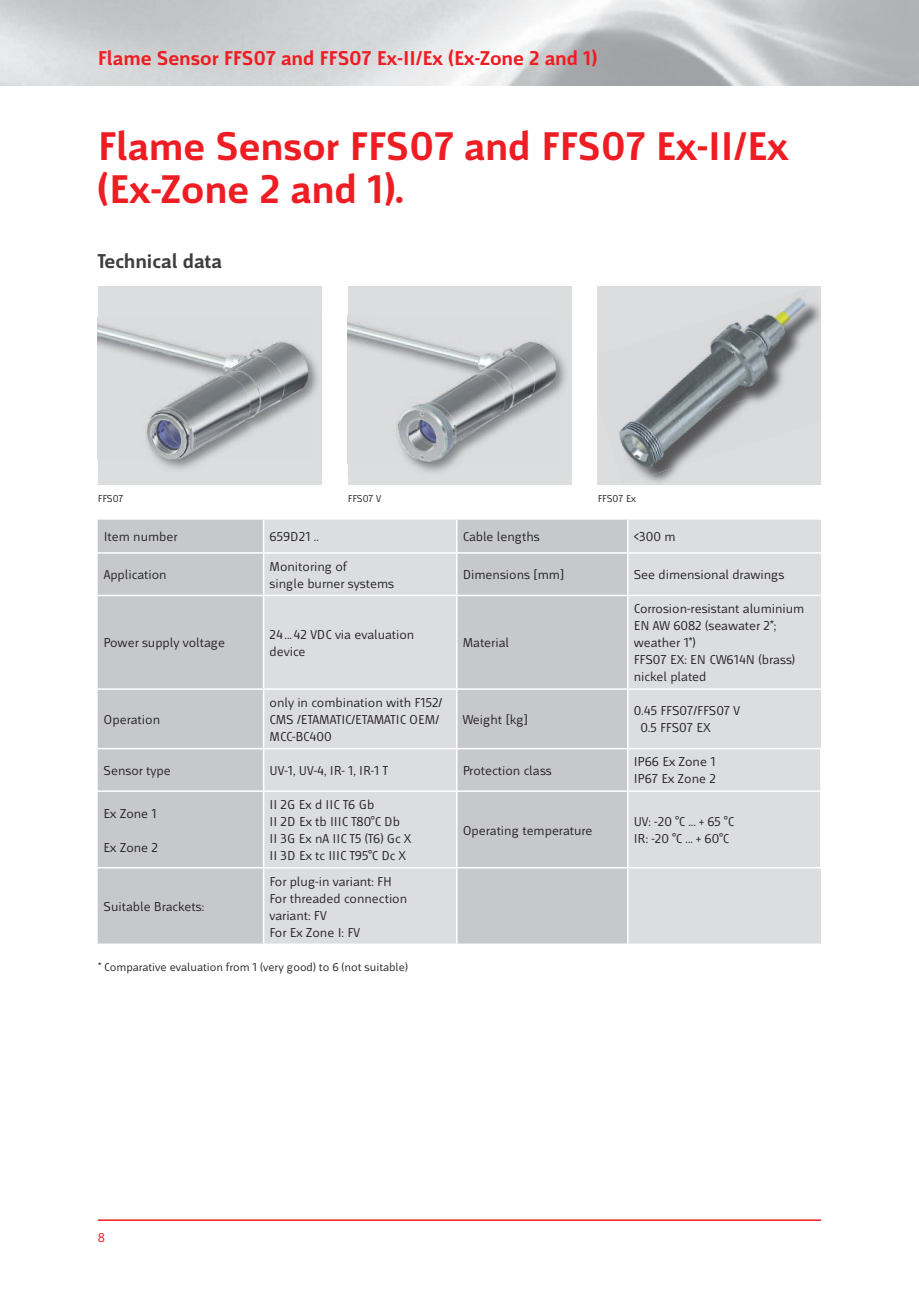
<style>
.page{position:relative;width:919px;height:1289px;background:#fff}
.page>*{position:absolute;margin:0;border:0;box-sizing:border-box;transform-origin:0 0}
.t1{font:700 42px/42.5px "Mr Jones";color:#ee1d23}
.t2{font:700 21px "Mr Jones";color:#ee1d23}
.t3{font:700 21px "Mr Jones";color:#3e3e3f}
.t4{font:13.5px/17px "Mr Jones";color:#231f20}
.t5{font:13.5px "Mr Jones";color:#ee1d23}
.t6{font:12px "Mr Jones";color:#231f20}
.t7{font:10.5px "Mr Jones";color:#231f20}
</style>
<div class="page">
<hr style="left:98px;top:1219px;width:723px;height:1px;background:#ee1d23">
<div style="left:98px;top:519px;width:165px;height:424px;background:#c7c8ca"></div>
<div style="left:264px;top:519px;width:556px;height:424px;background:#dcdddf"></div>
<svg style="left:457px;top:519px;width:170px;height:424px;background:#cacbcd"></svg>
<hr style="left:98px;top:552px;width:165px;height:1px;background:#fff">
<hr style="left:263px;top:552px;width:193px;height:1px;background:#fff">
<hr style="left:456px;top:552px;width:171px;height:1px;background:#fff">
<hr style="left:627px;top:552px;width:193px;height:1px;background:#fff">
<hr style="left:98px;top:594px;width:165px;height:2px;background:#fff">
<hr style="left:263px;top:594px;width:193px;height:2px;background:#fff">
<hr style="left:456px;top:594px;width:171px;height:2px;background:#fff">
<hr style="left:627px;top:594px;width:193px;height:2px;background:#fff">
<hr style="left:98px;top:688px;width:165px;height:1px;background:#fff">
<hr style="left:263px;top:688px;width:193px;height:1px;background:#fff">
<hr style="left:456px;top:688px;width:171px;height:1px;background:#fff">
<hr style="left:627px;top:688px;width:193px;height:1px;background:#fff">
<hr style="left:98px;top:747px;width:165px;height:2px;background:#fff">
<hr style="left:263px;top:747px;width:193px;height:2px;background:#fff">
<hr style="left:456px;top:747px;width:171px;height:2px;background:#fff">
<hr style="left:98px;top:790px;width:165px;height:2px;background:#fff">
<hr style="left:263px;top:790px;width:193px;height:2px;background:#fff">
<hr style="left:456px;top:790px;width:171px;height:2px;background:#fff">
<hr style="left:98px;top:867px;width:165px;height:1px;background:#fff">
<hr style="left:263px;top:867px;width:193px;height:1px;background:#fff">
<hr style="left:456px;top:867px;width:171px;height:1px;background:#fff">
<hr style="left:627px;top:519px;width:1px;height:33px;background:#fff">
<hr style="left:627px;top:553px;width:1px;height:41px;background:#fff">
<hr style="left:627px;top:596px;width:1px;height:92px;background:#fff">
<hr style="left:627px;top:689px;width:1px;height:58px;background:#fff">
<hr style="left:627px;top:868px;width:1px;height:75px;background:#fff">
<hr style="left:456px;top:519px;width:1px;height:33px;background:#fff">
<hr style="left:456px;top:553px;width:1px;height:41px;background:#fff">
<hr style="left:456px;top:596px;width:1px;height:92px;background:#fff">
<hr style="left:456px;top:689px;width:1px;height:58px;background:#fff">
<hr style="left:456px;top:749px;width:1px;height:41px;background:#fff">
<hr style="left:456px;top:792px;width:1px;height:75px;background:#fff">
<hr style="left:456px;top:868px;width:1px;height:75px;background:#fff">
<hr style="left:627px;top:747px;width:194px;height:2px;background:#fff">
<hr style="left:627px;top:749px;width:1px;height:41px;background:#fff">
<hr style="left:627px;top:790px;width:194px;height:2px;background:#fff">
<hr style="left:627px;top:792px;width:1px;height:75px;background:#fff">
<hr style="left:627px;top:867px;width:194px;height:1px;background:#fff">
<div style="left:597px;top:286px;width:224px;height:198px;background:#dcdddf"></div>
<img style="left:619px;top:429px;width:3px;height:15px">
<img style="left:796px;top:297px;width:7px;height:3px">
<img style="left:661px;top:333px;width:60px;height:65px">
<img style="left:721px;top:300px;width:100px;height:102px">
<img style="left:622px;top:398px;width:139px;height:84px">
<div style="left:98px;top:286px;width:223px;height:198px;background:#dcdddf"></div>
<img style="left:158px;top:357px;width:160px;height:112px">
<img style="left:98px;top:323px;width:213px;height:137px">
<div style="left:348px;top:286px;width:223px;height:198px;background:#dcdddf"></div>
<img style="left:411px;top:354px;width:155px;height:118px">
<img style="left:348px;top:321px;width:210px;height:142px">
<h2 class="t2" style="left:98px;top:47px;width:500px">Flame Sensor FFS07 and FFS07 Ex-II/Ex (Ex-Zone 2 and 1)</h2>
<h1 class="t1" style="left:98px;top:125px;width:692px">Flame Sensor FFS07 and FFS07 Ex-II/Ex (Ex-Zone 2 and 1).</h1>
<h2 class="t3" style="left:98px;top:250px;width:126px">Technical data</h2>
<p class="t7" style="left:98px;top:493px;width:27px">FFS07</p>
<p class="t7" style="left:348px;top:493px;width:35px">FFS07 V</p>
<p class="t7" style="left:597px;top:493px;width:40px">FFS07 Ex</p>
<p class="t4" style="left:104px;top:528px;width:75px">Item number</p>
<p class="t4" style="left:269px;top:528px;width:51px">659D21 ..</p>
<p class="t4" style="left:462px;top:528px;width:79px">Cable lengths</p>
<p class="t4" style="left:633px;top:528px;width:43px">&lt;300 m</p>
<p class="t4" style="left:104px;top:566px;width:65px">Application</p>
<p class="t4" style="left:269px;top:558px;width:126px">Monitoring of<br>single burner systems</p>
<p class="t4" style="left:462px;top:566px;width:103px">Dimensions [mm]</p>
<p class="t4" style="left:633px;top:566px;width:152px">See dimensional drawings</p>
<p class="t4" style="left:104px;top:634px;width:123px">Power supply voltage</p>
<p class="t4" style="left:269px;top:626px;width:146px">24...42 VDC via evaluation device</p>
<p class="t4" style="left:462px;top:634px;width:48px">Material</p>
<p class="t4" style="left:633px;top:600px;width:172px">Corrosion-resistant aluminium<br>EN AW 6082 (seawater 2*; weather 1*)<br>FFS07 EX: EN CW614N (brass) nickel plated</p>
<p class="t4" style="left:104px;top:711px;width:58px">Operation</p>
<p class="t4" style="left:269px;top:694px;width:174px">only in combination with F152/<br>CMS /ETAMATIC/ETAMATIC OEM/<br>MCC-BC400</p>
<p class="t4" style="left:462px;top:711px;width:67px">Weight [kg]</p>
<p class="t4" style="left:640px;top:702px;width:101px;text-indent:-7px">0.45 FFS07/FFS07 V<br>0.5 FFS07 EX</p>
<p class="t4" style="left:104px;top:762px;width:69px">Sensor type</p>
<p class="t4" style="left:269px;top:762px;width:120px">UV-1, UV-4, IR- 1, IR-1 T</p>
<p class="t4" style="left:462px;top:762px;width:91px">Protection class</p>
<p class="t4" style="left:633px;top:753px;width:84px">IP66 Ex Zone 1<br>IP67 Ex Zone 2</p>
<p class="t4" style="left:104px;top:804px;width:55px">Ex Zone 1</p>
<p class="t4" style="left:104px;top:838px;width:56px">Ex Zone 2</p>
<p class="t4" style="left:269px;top:796px;width:143px">II 2G Ex d IIC T6 Gb<br>II 2D Ex tb IIIC T80°C Db<br>II 3G Ex nA IIC T5 (T6) Gc X<br>II 3D Ex tc IIIC T95°C Dc X</p>
<p class="t4" style="left:462px;top:821px;width:131px">Operating temperature</p>
<p class="t4" style="left:633px;top:813px;width:102px">UV: -20 °C ... + 65 °C<br>IR: -20 °C ... + 60°C</p>
<p class="t4" style="left:104px;top:898px;width:102px">Suitable Brackets:</p>
<p class="t4" style="left:269px;top:872px;width:139px">For plug-in variant: FH<br>For threaded connection variant: FV<br>For Ex Zone I: FV</p>
<p class="t6" style="left:98px;top:960px;width:311px">* Comparative evaluation from 1 (very good) to 6 (not suitable)</p>
<p class="t5" style="left:98px;top:1230px;width:9px">8</p>
</div>
